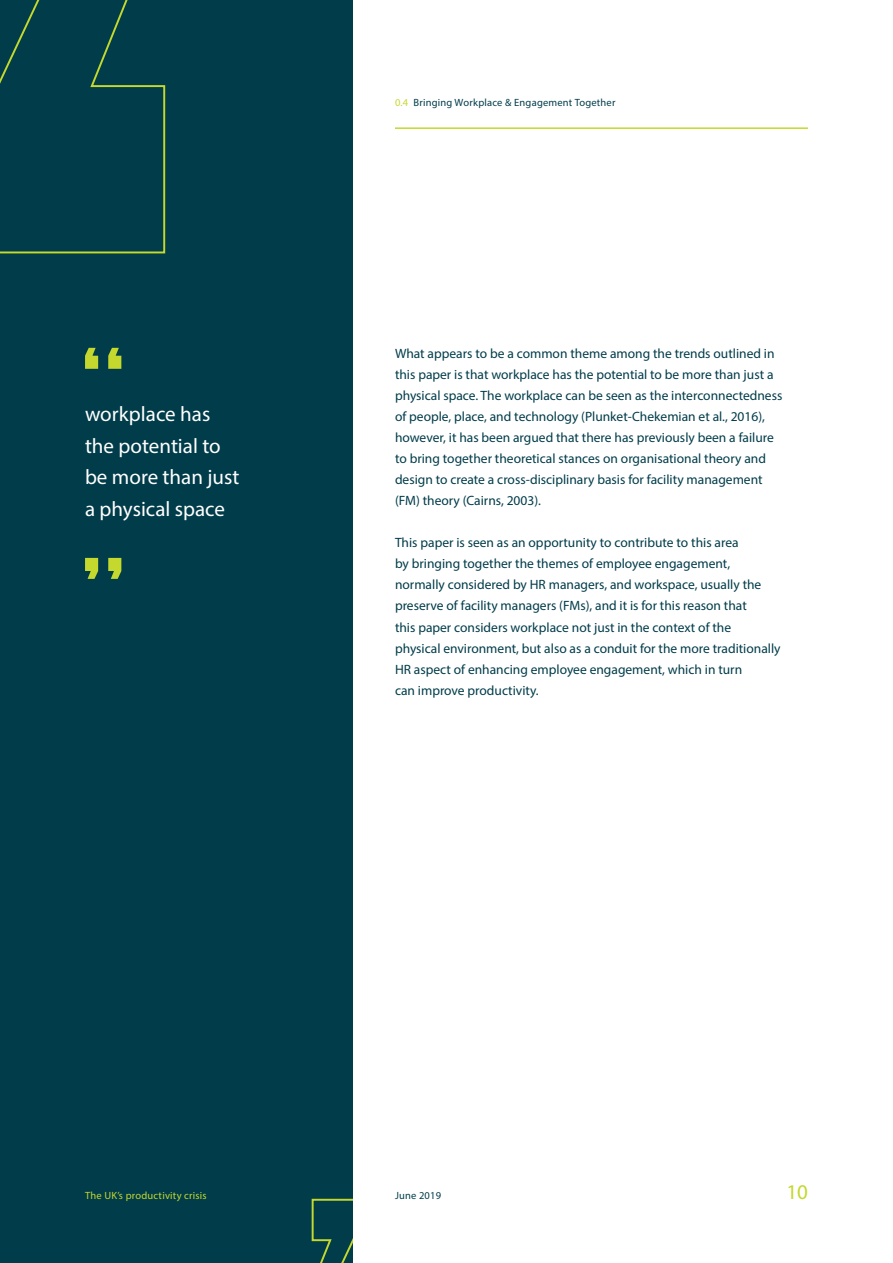
<style>
.page{position:relative;width:893px;height:1263px;background:#fff}
.page>*{position:absolute;margin:0;border:0;box-sizing:border-box;transform-origin:0 0}
.pull_quote_-_small{font:21px/31.5px "Myriad Pro";color:#fff}
.t1{font:21px "Myriad Pro";color:#c4d82d}
.body_copy{font:13.5px/21px "Myriad Pro";color:#003c4a}
.body_copy_-_small{font:10.5px "Myriad Pro";letter-spacing:.02em;color:#003c4a}
.t2{font:10.5px "Myriad Pro";letter-spacing:.02em;color:#c4d82d}
.s1{color:#c4d82d}
</style>
<div class="page">
<div style="left:0;top:0;width:353px;height:1263px;background:#003c4a"></div>
<svg style="left:311px;top:1198px;width:42px;height:65px"></svg>
<svg style="left:0;top:0;width:166px;height:254px"></svg>
<hr style="left:395px;top:127px;width:413px;height:2px;background:#c4d82d">
<svg style="left:85px;top:348px;width:13px;height:21px"></svg>
<svg style="left:108px;top:348px;width:13px;height:21px"></svg>
<svg style="left:108px;top:558px;width:13px;height:21px"></svg>
<svg style="left:85px;top:558px;width:13px;height:21px"></svg>
<p class="pull_quote_-_small" style="left:85px;top:398px;width:156px">workplace has the potential to be more than just a physical space</p>
<p class="body_copy_-_small" style="left:395px;top:96px;width:222px"><span class="s1">0.4</span> Bringing Workplace &amp; Engagement Together</p>
<p class="body_copy" style="left:395px;top:343px;width:389px">What appears to be a common theme among the trends outlined in this paper is that workplace has the potential to be more than just a physical space. The workplace can be seen as the interconnectedness of people, place, and technology (Plunket-Chekemian et al., 2016), however, it has been argued that there has previously been a failure to bring together theoretical stances on organisational theory and design to create a cross-disciplinary basis for facility management (FM) theory (Cairns, 2003).</p>
<p class="body_copy" style="left:395px;top:532px;width:387px">This paper is seen as an opportunity to contribute to this area<br>by bringing together the themes of employee engagement, normally considered by HR managers, and workspace, usually the preserve of facility managers (FMs), and it is for this reason that<br>this paper considers workplace not just in the context of the<br>physical environment, but also as a conduit for the more traditionally HR aspect of enhancing employee engagement, which in turn<br>can improve productivity.</p>
<p class="t2" style="left:85px;top:1188px;width:123px">The UK’s productivity crisis</p>
<p class="body_copy_-_small" style="left:395px;top:1188px;width:48px">June 2019</p>
<h1 class="t1" style="left:786px;top:1178px;width:23px">10</h1>
</div>
